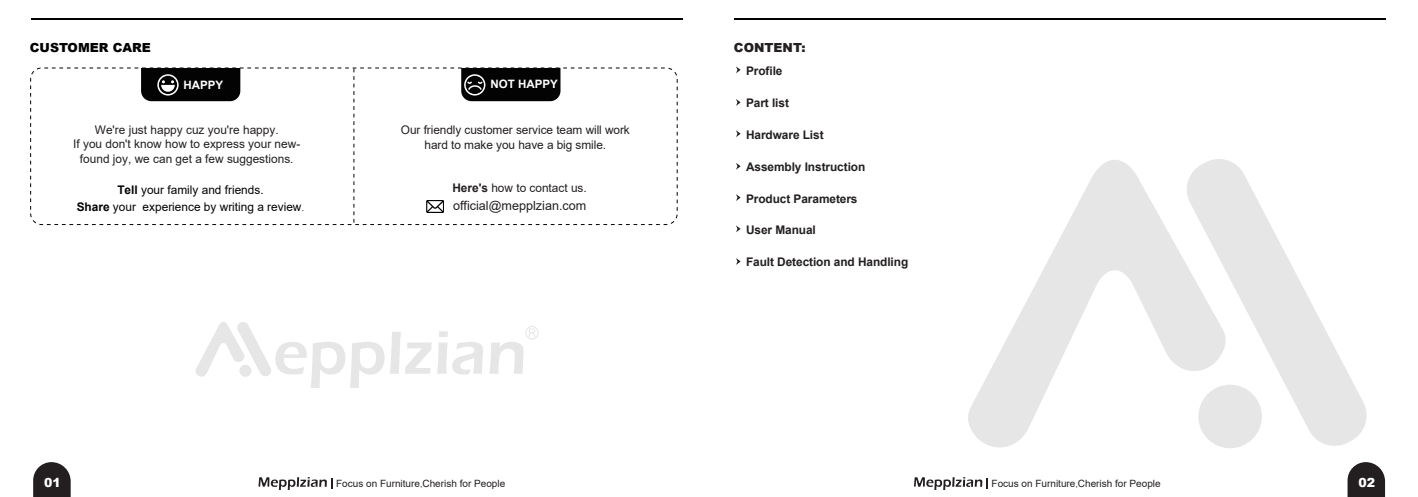
<style>
.page{position:relative;width:1418px;height:497px;background:#fff}
.page>*{position:absolute;margin:0;border:0;box-sizing:border-box;transform-origin:0 0}
.t1{font:12.62px "Arial";color:#231f20}
.t2{font:900 12.5px "Arial";color:#030303}
.t3{font:900 12.5px "Arial";color:#231f20}
.t4{font:900 12.5px "Arial";color:#fff}
.t5{font:11.88px/14.2px "Arial";color:#231f20;text-align:center}
.t6{font:700 11.88px "Arial";letter-spacing:-.005em;color:#231f20}
.t7{font:11.88px/17.2px "Arial";color:#030303;text-align:center}
.t8{font:700 11.5px "Arial";color:#fff}
.t9{font:10px "Arial";color:#231f20}
.s1{font-weight:700}
.s2{font-family:"Adobe Song Std";font-weight:300}
</style>
<div class="page">
<hr style="left:734px;top:18px;width:651px;height:2px;background:#030303">
<hr style="left:31px;top:18px;width:651px;height:2px;background:#030303">
<svg style="left:1347px;top:462px;width:37px;height:34px"></svg>
<svg style="left:33px;top:462px;width:38px;height:34px"></svg>
<svg style="left:914px;top:477px;width:74px;height:12px"></svg>
<svg style="left:258px;top:477px;width:74px;height:12px"></svg>
<div style="left:30px;top:68px;width:647px;height:156px;border:1px dashed #030303;border-radius:11px"></div>
<img style="left:426px;top:200px;width:18px;height:12px">
<svg style="left:390px;top:332px;width:41px;height:41px"></svg>
<svg style="left:437px;top:331px;width:46px;height:43px"></svg>
<svg style="left:195px;top:322px;width:189px;height:65px"></svg>
<svg style="left:490px;top:326px;width:48px;height:47px"></svg>
<svg style="left:968px;top:160px;width:214px;height:287px"></svg>
<svg style="left:1182px;top:159px;width:184px;height:288px"></svg>
<svg style="left:141px;top:68px;width:99px;height:33px;background:#141414"></svg>
<svg style="left:461px;top:68px;width:99px;height:33px;background:#101010"></svg>
<svg style="left:353px;top:69px;width:1px;height:155px"></svg>
<svg style="left:736px;top:66px;width:4px;height:7px"></svg>
<svg style="left:736px;top:99px;width:4px;height:7px"></svg>
<svg style="left:736px;top:130px;width:4px;height:7px"></svg>
<svg style="left:736px;top:163px;width:4px;height:6px"></svg>
<svg style="left:736px;top:194px;width:4px;height:7px"></svg>
<svg style="left:736px;top:225px;width:4px;height:7px"></svg>
<svg style="left:736px;top:258px;width:4px;height:6px"></svg>
<p class="t2" style="left:30px;top:38px;width:123px">CUSTOMER CARE</p>
<p class="t8" style="left:183px;top:77px;width:41px">HAPPY</p>
<p class="t8" style="left:490px;top:75px;width:69px">NOT HAPPY</p>
<p class="t5" style="left:73px;top:123px;width:229px">We're just happy cuz you're happy.<br>If you don't know how to express your new&shy;found joy, we can get a few suggestions.</p>
<p class="t7" style="left:77px;top:180px;width:229px"><span class="s1">Tell</span> your family and friends.<br><span class="s1">Share</span> your experience by writing a review<span class="s2">.</span></p>
<p class="t5" style="left:401px;top:123px;width:230px">Our friendly customer service team will work hard to make you have a big smile.</p>
<p class="t5" style="left:452px;top:181px;width:136px"><span class="s1">Here's</span> how to contact us.</p>
<p class="t1" style="left:453px;top:197px;width:135px">official@mepplzian.com</p>
<p class="t3" style="left:734px;top:38px;width:73px">CONTENT:</p>
<p class="t6" style="left:746px;top:63px;width:38px">Profile</p>
<p class="t6" style="left:746px;top:95px;width:44px">Part list</p>
<p class="t6" style="left:746px;top:126px;width:79px">Hardware List</p>
<p class="t6" style="left:746px;top:158px;width:121px">Assembly Instruction</p>
<p class="t6" style="left:746px;top:190px;width:113px">Product Parameters</p>
<p class="t6" style="left:746px;top:221px;width:71px">User Manual</p>
<p class="t6" style="left:746px;top:253px;width:164px">Fault Detection and Handling</p>
<p class="t4" style="left:44px;top:473px;width:18px">01</p>
<p class="t9" style="left:336px;top:475px;width:171px">Focus on Furniture<span class="s2">,</span>Cherish for People</p>
<p class="t9" style="left:991px;top:475px;width:171px">Focus on Furniture<span class="s2">,</span>Cherish for People</p>
<p class="t4" style="left:1358px;top:473px;width:18px">02</p>
</div>
